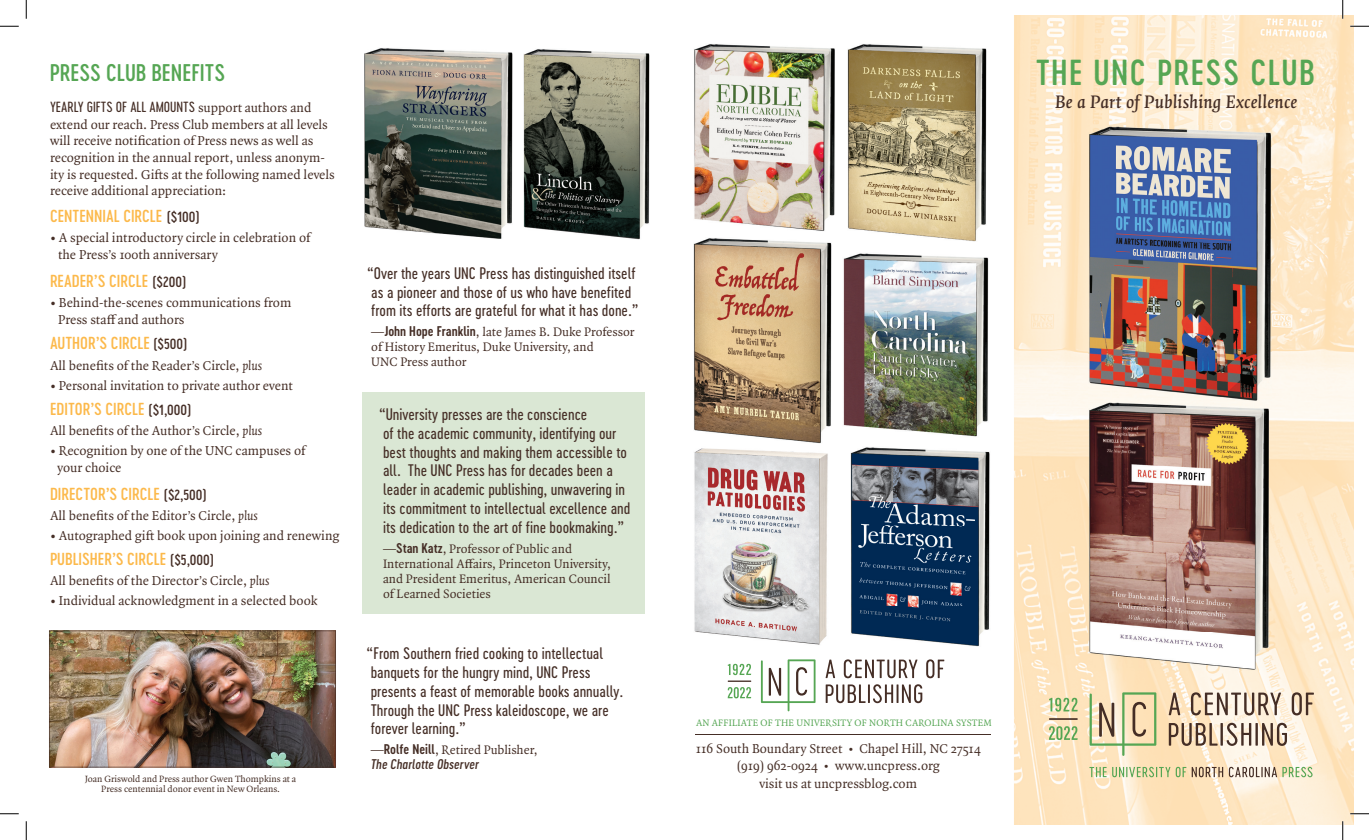
<style>
.page{position:relative;width:1369px;height:840px;background:#fff}
.page>*{position:absolute;margin:0;border:0;box-sizing:border-box;transform-origin:0 0}
.t1{font:33.75px "Cervo Neue Medium Neue";letter-spacing:.04em;color:#56a654}
.t2{font:22.5px "Cervo Neue Medium Neue";color:#56a654}
.t3{font:italic 600 19.38px "Quadraat Pro";letter-spacing:.01em;color:#452e26}
.t4{font:16.25px "Cervo Neue Medium Neue";color:#fcb94b}
.t5{font:15.62px/18.8px "Cervo Neue Regular Neue";color:#452e26}
.t6{font:13.75px/16.6px "Quadraat Pro";color:#452e26}
.t7{font:13.75px "Cervo Neue Regular Neue";color:#452e26}
.t8{font:13.12px/15px "Quadraat Pro";color:#452e26}
.t9{font:italic 13.12px "Cervo Neue Medium Neue";color:#452e26}
.t10{font:10px "Quadraat Pro";letter-spacing:.02em;color:#56a654}
.t11{font:9.75px/10px "Quadraat Pro";color:#452e26;text-align:center}
.s1{font-family:"Quadraat Pro"}
.s2{font-size:13.75px;color:#452e26}
.s3{font-weight:700}
.s4{font-style:italic}
.s5{font-family:"Cervo Neue Semi Bold Neue"}
</style>
<div class="page">
<img style="left:1014px;top:15px;width:340px;height:127px">
<img style="left:1014px;top:142px;width:84px;height:683px">
<img style="left:1269px;top:142px;width:85px;height:683px">
<img style="left:1098px;top:401px;width:171px;height:40px">
<img style="left:1227px;top:441px;width:42px;height:384px">
<img style="left:1098px;top:671px;width:129px;height:154px">
<img style="left:851px;top:447px;width:139px;height:200px">
<div style="left:362px;top:392px;width:283px;height:222px;background:#dae7d4"></div>
<img style="left:694px;top:44px;width:141px;height:187px">
<img style="left:843px;top:253px;width:146px;height:184px">
<img style="left:694px;top:448px;width:134px;height:197px">
<img style="left:523px;top:49px;width:126px;height:190px">
<hr style="left:695px;top:734px;width:295px;height:1px;background:#452e26">
<img style="left:364px;top:48px;width:149px;height:191px">
<img style="left:848px;top:44px;width:138px;height:197px">
<img style="left:1088px;top:402px;width:180px;height:269px">
<img style="left:1089px;top:126px;width:182px;height:275px">
<hr style="left:1049px;top:718px;width:29px;height:2px;background:#452e26">
<svg style="left:1168px;top:693px;width:12px;height:22px"></svg>
<svg style="left:1191px;top:692px;width:90px;height:23px;background:#bfafa0"></svg>
<svg style="left:1291px;top:692px;width:23px;height:23px"></svg>
<svg style="left:1169px;top:723px;width:48px;height:23px"></svg>
<hr style="left:1220px;top:723px;width:3px;height:23px;background:#452e26">
<svg style="left:1226px;top:723px;width:25px;height:23px"></svg>
<hr style="left:1255px;top:723px;width:3px;height:23px;background:#452e26">
<svg style="left:1262px;top:723px;width:25px;height:23px"></svg>
<svg style="left:1089px;top:692px;width:67px;height:64px;background:#d6cca6"></svg>
<svg style="left:1089px;top:767px;width:17px;height:10px"></svg>
<svg style="left:1112px;top:767px;width:58px;height:10px"></svg>
<svg style="left:1176px;top:767px;width:47px;height:10px"></svg>
<svg style="left:1229px;top:767px;width:83px;height:10px"></svg>
<svg style="left:1049px;top:726px;width:28px;height:14px"></svg>
<svg style="left:1049px;top:698px;width:28px;height:14px"></svg>
<img style="left:693px;top:238px;width:138px;height:205px">
<svg style="left:825px;top:660px;width:10px;height:18px"></svg>
<svg style="left:844px;top:659px;width:73px;height:19px"></svg>
<svg style="left:926px;top:659px;width:18px;height:19px"></svg>
<svg style="left:826px;top:684px;width:96px;height:19px"></svg>
<svg style="left:761px;top:659px;width:54px;height:52px"></svg>
<svg style="left:728px;top:681px;width:23px;height:17px"></svg>
<svg style="left:728px;top:664px;width:23px;height:11px"></svg>
<img style="left:49px;top:631px;width:287px;height:136px">
<svg style="left:0;top:25px;width:19px;height:2px"></svg>
<svg style="left:1350px;top:25px;width:19px;height:2px"></svg>
<svg style="left:0;top:813px;width:19px;height:2px"></svg>
<svg style="left:1350px;top:813px;width:19px;height:2px"></svg>
<svg style="left:25px;top:0;width:2px;height:19px"></svg>
<svg style="left:25px;top:821px;width:2px;height:19px"></svg>
<svg style="left:1342px;top:0;width:1px;height:19px"></svg>
<svg style="left:1342px;top:821px;width:1px;height:19px"></svg>
<h2 class="t2" style="left:50px;top:58px;width:177px">PRESS CLUB BENEFITS</h2>
<p class="t7" style="left:50px;top:98px;width:263px">YEARLY GIFTS OF ALL AMOUNTS <span class="s1">support authors and</span></p>
<p class="t6" style="left:50px;top:116px;width:286px">extend our reach. Press Club members at all levels will receive notification of Press news as well as recognition in the annual report, unless anonym&shy;ity is requested. Gifts at the following named levels receive additional appreciation:</p>
<p class="t4" style="left:50px;top:205px;width:151px">CENTENNIAL CIRCLE <span class="s2">($100)</span></p>
<p class="t6" style="left:58px;top:229px;width:254px;line-height:17.2px;text-indent:-8px"><span class="s3">•</span> A special introductory circle in celebration of the Press’s 100th anniversary</p>
<p class="t4" style="left:50px;top:270px;width:138px">READER’S CIRCLE <span class="s2">($200)</span></p>
<p class="t6" style="left:58px;top:293px;width:235px;line-height:17.2px;text-indent:-8px"><span class="s3">•</span> Behind-the-scenes communications from<br>Press staff and authors</p>
<p class="t4" style="left:50px;top:333px;width:139px">AUTHOR’S CIRCLE <span class="s2">($500)</span></p>
<p class="t6" style="left:50px;top:357px;width:214px">All benefits of the Reader’s Circle, <span class="s4">plus</span></p>
<p class="t6" style="left:50px;top:377px;width:244px"><span class="s3">•</span> Personal invitation to private author event</p>
<p class="t4" style="left:50px;top:398px;width:143px">EDITOR’S CIRCLE <span class="s2">($1,000)</span></p>
<p class="t6" style="left:50px;top:422px;width:214px">All benefits of the Author’s Circle, <span class="s4">plus</span></p>
<p class="t6" style="left:58px;top:442px;width:249px;line-height:17.2px;text-indent:-8px"><span class="s3">•</span> Recognition by one of the UNC campuses of your choice</p>
<p class="t4" style="left:50px;top:483px;width:159px">DIRECTOR’S CIRCLE <span class="s2">($2,500)</span></p>
<p class="t6" style="left:50px;top:507px;width:209px">All benefits of the Editor’s Circle, <span class="s4">plus</span></p>
<p class="t6" style="left:50px;top:527px;width:291px"><span class="s3">•</span> Autographed gift book upon joining and renewing</p>
<p class="t4" style="left:50px;top:549px;width:166px">PUBLISHER’S CIRCLE <span class="s2">($5,000)</span></p>
<p class="t6" style="left:50px;top:573px;width:221px">All benefits of the Director’s Circle, <span class="s4">plus</span></p>
<p class="t6" style="left:50px;top:593px;width:269px"><span class="s3">•</span> Individual acknowledgment in a selected book</p>
<p class="t11" style="left:85px;top:774px;width:213px">Joan Griswold and Press author Gwen Thompkins at a<br>Press centennial donor event in New Orleans.</p>
<p class="t5" style="left:368px;top:264px;width:272px">“Over the years UNC Press has distinguished itself as a pioneer and those of us who have benefited from its efforts are grateful for what it has done.”</p>
<p class="t8" style="left:371px;top:325px;width:265px">—<span class="s5">John Hope Franklin</span>, late James B. Duke Professor of History Emeritus, Duke University, and<br>UNC Press author</p>
<p class="t5" style="left:379px;top:405px;width:253px">“University presses are the conscience<br>of the academic community, identifying our best thoughts and making them accessible to all. The UNC Press has for decades been a leader in academic publishing, unwavering in its commitment to intellectual excellence and its dedication to the art of fine bookmaking.”</p>
<p class="t8" style="left:383px;top:541px;width:229px">—<span class="s5">Stan Katz</span>, Professor of Public and International Affairs, Princeton University, and President Emeritus, American Council of Learned Societies</p>
<p class="t5" style="left:367px;top:644px;width:258px">“From Southern fried cooking to intellectual banquets for the hungry mind, UNC Press presents a feast of memorable books annually.<br>Through the UNC Press kaleidoscope, we are forever learning.”</p>
<p class="t8" style="left:371px;top:742px;width:168px">—<span class="s5">Rolfe Neill</span>, Retired Publisher,</p>
<p class="t9" style="left:371px;top:756px;width:110px">The Charlotte Observer</p>
<h1 class="t1" style="left:1035px;top:50px;width:281px">THE UNC PRESS CLUB</h1>
<h3 class="t3" style="left:1055px;top:89px;width:244px">Be a Part of Publishing Excellence</h3>
<p class="t10" style="left:696px;top:716px;width:297px">AN AFFILIATE OF THE UNIVERSITY OF NORTH CAROLINA SYSTEM</p>
<p class="t6" style="left:696px;top:740px;width:287px;line-height:17.5px;text-align:center">116 South Boundary Street • Chapel Hill, NC 27514 (919) 962-0924 • www.uncpress.org<br>visit us at uncpressblog.com</p>
</div>
